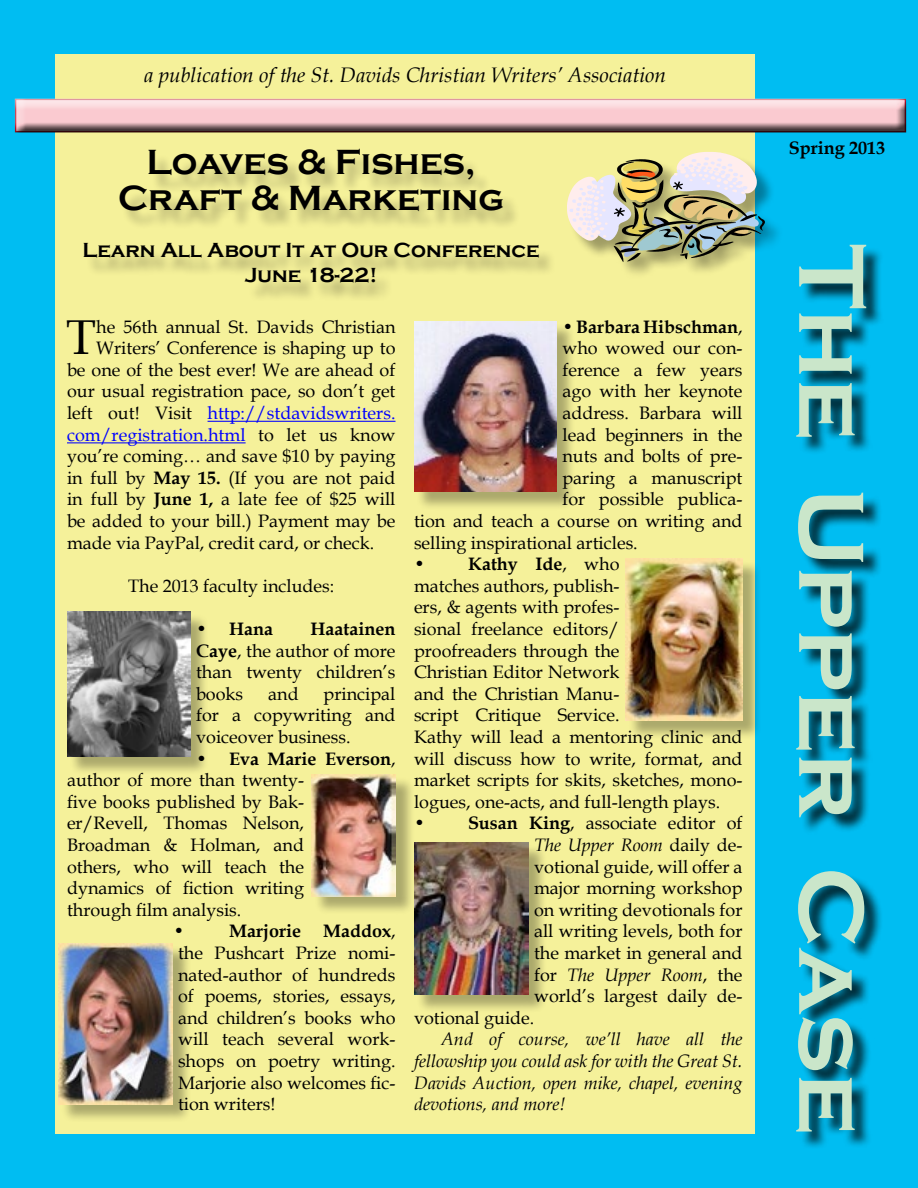
<style>
.page{position:relative;width:918px;height:1188px;background:#00bdf2}
.page>*{position:absolute;margin:0;border:0;box-sizing:border-box;transform-origin:0 0}
.t1{font:700 96px "Copperplate Gothic";color:#cae6ca}
.t2{font:48.9px "Book Antiqua";color:#000}
.t3{font:700 36px/36px "Copperplate Gothic";color:#000;text-align:center}
.t4{font:italic 21px "Book Antiqua";color:#000}
.t5{font:700 21px/25.2px "Copperplate Gothic";color:#000;text-align:center}
.t6{font:18px/21.6px "Book Antiqua";color:#000;text-align:justify}
.t7{font:italic 18px/21.6px "Book Antiqua";color:#000;text-align:justify}
.t8{font:18px "Book Antiqua";color:#00f}
.t9{font:700 18px "Book Antiqua";color:#000}
.s1{font-weight:400}
.s2{font-weight:700}
.s3{font-style:normal}
.s4{color:#000}
</style>
<div class="page">
<div style="left:799px;top:248px;width:86px;height:901px;background:#000;opacity:.75"></div>
<div style="left:55px;top:55px;width:700px;height:1079px;background:#f5f19a"></div>
<div style="left:4px;top:88px;width:911px;height:46px;background:#fff;opacity:.75"></div>
<div style="left:9px;top:92px;width:908px;height:42px;background:#000;opacity:.75"></div>
<div style="left:86px;top:153px;width:471px;height:148px;background:#000;opacity:.25"></div>
<hr style="left:208px;top:421px;width:188px;height:1px;background:#00f">
<hr style="left:67px;top:442px;width:179px;height:1px;background:#00f">
<div style="left:314px;top:777px;width:101px;height:138px;background:#000;opacity:.3"></div>
<img style="left:312px;top:775px;width:84px;height:121px">
<div style="left:629px;top:561px;width:133px;height:179px;background:#000;opacity:.3"></div>
<img style="left:626px;top:559px;width:117px;height:162px">
<div style="left:61px;top:946px;width:131px;height:177px;background:#000;opacity:.3"></div>
<img style="left:58px;top:944px;width:114px;height:160px">
<div style="left:70px;top:614px;width:139px;height:161px;background:#000;opacity:.3"></div>
<img style="left:67px;top:612px;width:123px;height:144px">
<div style="left:417px;top:845px;width:130px;height:168px;background:#000;opacity:.3"></div>
<img style="left:414px;top:842px;width:114px;height:152px">
<div style="left:417px;top:324px;width:159px;height:187px;background:#000;opacity:.3"></div>
<img style="left:414px;top:321px;width:143px;height:171px">
<div style="left:570px;top:154px;width:214px;height:126px;background:#000;opacity:.35"></div>
<svg style="left:567px;top:152px;width:198px;height:110px"></svg>
<p class="t4" style="left:144px;top:60px;width:524px">a publication of the St. Davids Christian Writers’ Association</p>
<h3 class="t3" style="left:118px;top:145px;width:388px">Loaves &amp; Fishes,<br>Craft &amp; Marketing</h3>
<p class="t5" style="left:83px;top:238px;width:459px">Learn All About It at Our Conference<br>June 18-22!</p>
<h2 class="t2" style="left:66px;top:303px;width:31px">T</h2>
<p class="t6" style="left:96px;top:315px;width:301px">he 56th annual St. Davids Christian</p>
<p class="t9" style="left:563px;top:314px;width:181px"><span class="s1">•</span>Barbara Hibschman<span class="s1">,</span></p>
<p class="t6" style="left:563px;top:337px;width:182px">who wowed our con-</p>
<p class="t6" style="left:563px;top:358px;width:182px">ference a few years</p>
<p class="t6" style="left:563px;top:380px;width:181px">ago with her keynote</p>
<p class="t6" style="left:563px;top:402px;width:181px">address. Barbara will</p>
<p class="t6" style="left:563px;top:423px;width:181px">lead beginners in the</p>
<p class="t6" style="left:563px;top:445px;width:181px">nuts and bolts of pre-</p>
<p class="t6" style="left:563px;top:466px;width:181px">paring a manuscript</p>
<p class="t6" style="left:563px;top:488px;width:181px">for possible publica-</p>
<p class="t6" style="left:414px;top:510px;width:330px">tion and teach a course on writing and</p>
<p class="t6" style="left:414px;top:531px;width:225px">selling inspirational articles.</p>
<p class="t6" style="left:414px;top:553px;width:330px;text-align:left">• <span class="s2">Kathy Ide</span>, who<br>matches authors, publish-<br>ers, &amp; agents with profes-<br>sional freelance editors/<br>proofreaders through the<br>Christian Editor Network<br>and the Christian Manu-<br>script Critique Service.<br>Kathy will lead a mentoring clinic and will discuss how to write, format, and market scripts for skits, sketches, mono&shy;logues, one-acts, and full-length plays.</p>
<p class="t6" style="left:414px;top:812px;width:330px">• <span class="s2">Susan King</span>, associate editor of</p>
<p class="t7" style="left:534px;top:834px;width:210px">The Upper Room <span class="s3">daily de-</span></p>
<p class="t6" style="left:534px;top:855px;width:210px">votional guide, will offer a</p>
<p class="t6" style="left:534px;top:877px;width:210px">major morning workshop</p>
<p class="t6" style="left:534px;top:898px;width:210px">on writing devotionals for</p>
<p class="t6" style="left:534px;top:920px;width:210px">all writing levels, both for</p>
<p class="t6" style="left:534px;top:942px;width:210px">the market in general and</p>
<p class="t7" style="left:534px;top:963px;width:210px"><span class="s3">for</span> The Upper Room<span class="s3">, the</span></p>
<p class="t6" style="left:534px;top:985px;width:210px">world’s largest daily de-</p>
<p class="t6" style="left:414px;top:1006px;width:122px">votional guide.</p>
<p class="t7" style="left:414px;top:1028px;width:330px;text-indent:27px">And of course, we’ll have all the fellowship you could ask for with the Great St.<br>Davids Auction, open mike, chapel, evening devotions, and more!</p>
<p class="t6" style="left:96px;top:337px;width:301px">Writers’ Conference is shaping up to</p>
<p class="t6" style="left:67px;top:358px;width:330px">be one of the best ever! We are ahead of</p>
<p class="t6" style="left:67px;top:380px;width:330px">our usual registration pace, so don’t get</p>
<p class="t8" style="left:67px;top:400px;width:330px"><span class="s4">left out! Visit</span> http://stdavidswriters.</p>
<p class="t8" style="left:67px;top:422px;width:330px">com/registration.html <span class="s4">to let us know</span></p>
<p class="t6" style="left:67px;top:445px;width:330px">you’re coming… and save $10 by paying</p>
<p class="t6" style="left:67px;top:466px;width:330px">in full by <span class="s2">May 15.</span> (If you are not paid</p>
<p class="t6" style="left:67px;top:488px;width:330px">in full by <span class="s2">June 1,</span> a late fee of $25 will</p>
<p class="t6" style="left:67px;top:510px;width:330px">be added to your bill.) Payment may be</p>
<p class="t6" style="left:67px;top:531px;width:309px">made via PayPal, credit card, or check.</p>
<p class="t6" style="left:128px;top:574px;width:208px">The 2013 faculty includes:</p>
<p class="t9" style="left:196px;top:617px;width:78px"><span class="s1">•</span> Hana</p>
<p class="t6" style="left:196px;top:618px;width:201px;text-indent:115px"><span class="s2">Haatainen Caye</span>, the author of more than twenty children’s books</p>
<p class="t6" style="left:196px;top:682px;width:201px;text-indent:128px">principal for a copywriting and voiceover business.</p>
<p class="t9" style="left:196px;top:746px;width:201px"><span class="s1">•</span> Eva Marie Everson<span class="s1">,</span></p>
<p class="t6" style="left:67px;top:769px;width:239px">author of more than twenty-</p>
<p class="t6" style="left:67px;top:790px;width:239px">five books published by Bak-</p>
<p class="t6" style="left:67px;top:812px;width:239px">er/Revell, Thomas Nelson,</p>
<p class="t6" style="left:67px;top:834px;width:239px">Broadman &amp; Holman, and</p>
<p class="t6" style="left:67px;top:855px;width:238px">others, who will teach the</p>
<p class="t6" style="left:67px;top:877px;width:238px">dynamics of fiction writing</p>
<p class="t6" style="left:67px;top:898px;width:176px">through film analysis.</p>
<p class="t6" style="left:174px;top:920px;width:12px">•</p>
<p class="t6" style="left:268px;top:682px;width:32px">and</p>
<p class="t6" style="left:178px;top:920px;width:219px;text-indent:51px"><span class="s2">Marjorie Maddox</span>, the Pushcart Prize nomi&shy;nated-author of hundreds of poems, stories, essays, and children’s books who will teach several work&shy;shops on poetry writing.<br>Marjorie also welcomes fic&shy;tion writers!</p>
<p class="t9" style="left:789px;top:136px;width:98px">Spring 2013</p>
<h1 class="t1" style="left:884px;top:244px;width:892px;rotate:90deg">The Upper Case</h1>
</div>
